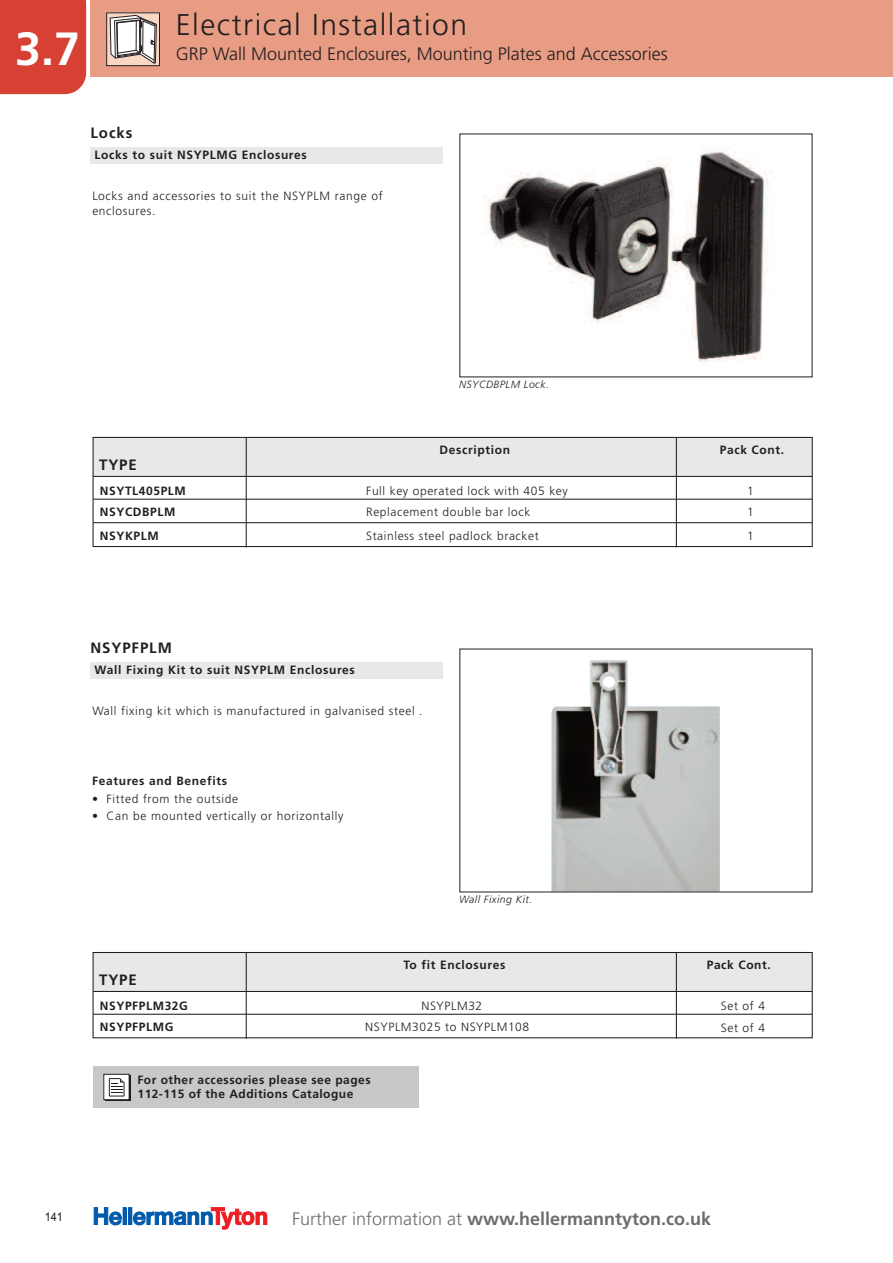
<style>
.page{position:relative;width:893px;height:1263px;background:#fff}
.page>*{position:absolute;margin:0;border:0;box-sizing:border-box;transform-origin:0 0}
.t1{font:700 46.5px "Frutiger";color:#fff}
.t2{font:300 30px "Frutiger";letter-spacing:.05em;color:#231f20}
.t3{font:300 18px "Frutiger";color:#231f20}
.t4{font:700 18px "Frutiger";color:#6c6d70}
.t5{font:700 15px "Frutiger";letter-spacing:.06em;color:#231f20}
.t6{font:300 12px/14.4px "Frutiger";letter-spacing:.055em;color:#231f20}
.t7{font:700 12px/14.4px "Frutiger";letter-spacing:.05em;color:#231f20}
.t8{font:12px "Arial";color:#231f20;scale:.9 1}
.t9{font:italic 300 10.5px "Frutiger";letter-spacing:.045em;color:#231f20}
.s1{font-weight:300}
</style>
<div class="page">
<svg style="left:60px;top:74px;width:26px;height:20px"></svg>
<div style="left:0;top:0;width:86px;height:74px;background:#d64133"></div>
<div style="left:0;top:0;width:60px;height:94px;background:#d64133"></div>
<div style="left:90px;top:0;width:803px;height:77px;background:#e89c83"></div>
<svg style="left:94px;top:1207px;width:28px;height:18px"></svg>
<div style="left:123px;top:1207px;width:4px;height:18px;border:1px solid #015aaa"></div>
<div style="left:128px;top:1207px;width:4px;height:18px;border:1px solid #015aaa"></div>
<svg style="left:133px;top:1207px;width:134px;height:22px"></svg>
<div style="left:107px;top:13px;width:52px;height:53px;background:#fad6c5"></div>
<svg style="left:110px;top:15px;width:47px;height:49px"></svg>
<div style="left:106px;top:12px;width:54px;height:54px;border:1px solid #231f20"></div>
<div style="left:90px;top:147px;width:353px;height:16px;background:#e7e8e9"></div>
<img style="left:482px;top:151px;width:290px;height:211px">
<div style="left:93px;top:438px;width:719px;height:38px;background:#e7e8e9"></div>
<div style="left:93px;top:437px;width:720px;height:110px;border:1px solid #231f20"></div>
<hr style="left:93px;top:476px;width:719px;height:1px;background:#231f20">
<hr style="left:93px;top:499px;width:719px;height:1px;background:#231f20">
<hr style="left:93px;top:522px;width:719px;height:1px;background:#231f20">
<hr style="left:676px;top:437px;width:1px;height:110px;background:#231f20">
<hr style="left:246px;top:438px;width:1px;height:109px;background:#231f20">
<div style="left:90px;top:662px;width:353px;height:16px;background:#e7e8e9"></div>
<img style="left:551px;top:660px;width:169px;height:230px">
<div style="left:93px;top:953px;width:719px;height:38px;background:#e7e8e9"></div>
<div style="left:93px;top:952px;width:720px;height:86px;border:1px solid #231f20"></div>
<hr style="left:93px;top:991px;width:719px;height:1px;background:#231f20">
<hr style="left:93px;top:1014px;width:719px;height:1px;background:#231f20">
<hr style="left:676px;top:952px;width:1px;height:87px;background:#231f20">
<hr style="left:246px;top:952px;width:1px;height:87px;background:#231f20">
<div style="left:94px;top:1066px;width:325px;height:42px;background:#c7c8ca"></div>
<div style="left:105px;top:1075px;width:25px;height:26px;background:#231f20"></div>
<svg style="left:105px;top:1076px;width:22px;height:22px"></svg>
<div style="left:103px;top:1074px;width:26px;height:26px;border:1px solid #231f20"></div>
<div style="left:109px;top:1078px;width:15px;height:18px;background:#fff"></div>
<div style="left:109px;top:1078px;width:15px;height:18px;border:1px solid #231f20"></div>
<svg style="left:111px;top:1077px;width:15px;height:16px"></svg>
<h1 class="t1" style="left:15px;top:30px;width:66px">3.7</h1>
<h2 class="t2" style="left:176px;top:12px;width:293px">Electrical Installation</h2>
<h3 class="t3" style="left:176px;top:47px;width:494px">GRP Wall Mounted Enclosures, Mounting Plates and Accessories</h3>
<p class="t5" style="left:91px;top:127px;width:43px">Locks</p>
<p class="t7" style="left:94px;top:149px;width:214px">Locks to suit NSYPLMG Enclosures</p>
<p class="t6" style="left:92px;top:190px;width:292px">Locks and accessories to suit the NSYPLM range of enclosures.</p>
<p class="t9" style="left:459px;top:380px;width:92px">NSYCDBPLM Lock.</p>
<p class="t5" style="left:99px;top:459px;width:39px">TYPE</p>
<p class="t7" style="left:440px;top:443px;width:72px">Description</p>
<p class="t7" style="left:720px;top:443px;width:66px">Pack Cont.</p>
<p class="t7" style="left:100px;top:484px;width:88px">NSYTL405PLM</p>
<p class="t6" style="left:366px;top:484px;width:203px">Full key operated lock with 405 key</p>
<p class="t6" style="left:747px;top:484px;width:8px">1</p>
<p class="t7" style="left:100px;top:505px;width:77px">NSYCDBPLM</p>
<p class="t6" style="left:366px;top:505px;width:166px">Replacement double bar lock</p>
<p class="t6" style="left:747px;top:505px;width:8px">1</p>
<p class="t7" style="left:100px;top:529px;width:60px">NSYKPLM</p>
<p class="t6" style="left:366px;top:529px;width:174px">Stainless steel padlock bracket</p>
<p class="t6" style="left:747px;top:529px;width:8px">1</p>
<p class="t5" style="left:91px;top:642px;width:83px">NSYPFPLM</p>
<p class="t7" style="left:94px;top:664px;width:262px">Wall Fixing Kit to suit NSYPLM Enclosures</p>
<p class="t6" style="left:92px;top:705px;width:332px">Wall fixing kit which is manufactured in galvanised steel .</p>
<p class="t7" style="left:92px;top:774px;width:137px">Features and Benefits</p>
<p class="t6" style="left:92px;top:792px;width:147px">• Fitted from the outside</p>
<p class="t6" style="left:92px;top:810px;width:253px">• Can be mounted vertically or horizontally</p>
<p class="t5" style="left:99px;top:974px;width:39px">TYPE</p>
<p class="t9" style="left:459px;top:895px;width:75px">Wall Fixing Kit.</p>
<p class="t7" style="left:404px;top:958px;width:103px">To fit Enclosures</p>
<p class="t7" style="left:707px;top:958px;width:66px">Pack Cont.</p>
<p class="t7" style="left:100px;top:999px;width:90px">NSYPFPLM32G</p>
<p class="t6" style="left:421px;top:999px;width:62px">NSYPLM32</p>
<p class="t6" style="left:721px;top:999px;width:46px">Set of 4</p>
<p class="t7" style="left:100px;top:1020px;width:75px">NSYPFPLMG</p>
<p class="t6" style="left:365px;top:1020px;width:165px">NSYPLM3025 to NSYPLM108</p>
<p class="t6" style="left:721px;top:1022px;width:46px">Set of 4</p>
<p class="t7" style="left:138px;top:1073px;width:235px">For other accessories please see pages<br>112-115 of the Additions Catalogue</p>
<p class="t8" style="left:45px;top:1210px;width:22px">141</p>
<h3 class="t4" style="left:292px;top:1211px;width:421px"><span class="s1">Further information at</span> www.hellermanntyton.co.uk</h3>
</div>
